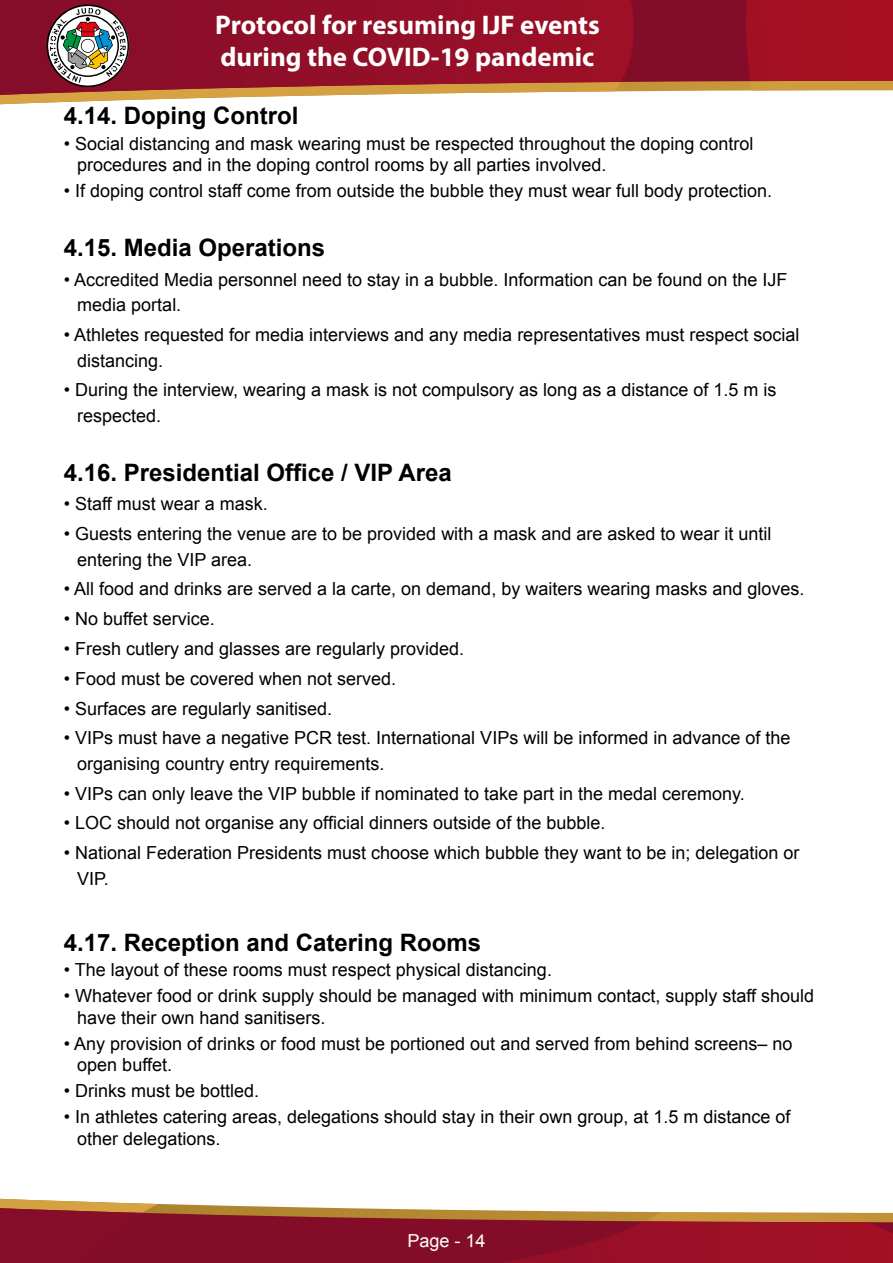
<style>
.page{position:relative;width:893px;height:1263px;background:#fff}
.page>*{position:absolute;margin:0;border:0;box-sizing:border-box;transform-origin:0 0}
.t1{font:700 27px/32.4px "Myriad Pro";color:#fff}
.t2{font:700 24px "Arial";color:#000}
.t3{font:18px/25.5px "Arial";color:#000}
.t4{font:18px "Arial";letter-spacing:-.01em;color:#fff}
</style>
<div class="page">
<svg style="left:0;top:96px;width:289px;height:9px"></svg>
<svg style="left:0;top:1198px;width:284px;height:9px"></svg>
<svg style="left:0;top:1208px;width:893px;height:55px;background:#962831"></svg>
<svg style="left:0;top:0;width:893px;height:95px;background:#9b202e"></svg>
<svg style="left:47px;top:5px;width:82px;height:82px"></svg>
<h1 class="t1" style="left:215px;top:7px;width:386px">Protocol for resuming IJF events during the COVID-19 pandemic</h1>
<h2 class="t2" style="left:64px;top:100px;width:236px">4.14. Doping Control</h2>
<p class="t3" style="left:77px;top:133px;width:678px;line-height:21.6px;text-indent:-14px">• Social distancing and mask wearing must be respected throughout the doping control procedures and in the doping control rooms by all parties involved.</p>
<p class="t3" style="left:64px;top:178px;width:710px">• If doping control staff come from outside the bubble they must wear full body protection.</p>
<h2 class="t2" style="left:64px;top:232px;width:263px">4.15. Media Operations</h2>
<p class="t3" style="left:77px;top:267px;width:712px;text-indent:-14px">• Accredited Media personnel need to stay in a bubble. Information can be found on the IJF media portal.</p>
<p class="t3" style="left:77px;top:322px;width:724px;text-indent:-14px">• Athletes requested for media interviews and any media representatives must respect social distancing.</p>
<p class="t3" style="left:77px;top:377px;width:701px;text-indent:-14px">• During the interview, wearing a mask is not compulsory as long as a distance of 1.5 m is respected.</p>
<h2 class="t2" style="left:64px;top:456px;width:390px">4.16. Presidential Office / VIP Area</h2>
<p class="t3" style="left:64px;top:492px;width:206px">• Staff must wear a mask.</p>
<p class="t3" style="left:77px;top:521px;width:696px;text-indent:-14px">• Guests entering the venue are to be provided with a mask and are asked to wear it until entering the VIP area.</p>
<p class="t3" style="left:64px;top:577px;width:742px">• All food and drinks are served a la carte, on demand, by waiters wearing masks and gloves.</p>
<p class="t3" style="left:64px;top:606px;width:153px">• No buffet service.</p>
<p class="t3" style="left:64px;top:636px;width:402px">• Fresh cutlery and glasses are regularly provided.</p>
<p class="t3" style="left:64px;top:666px;width:334px">• Food must be covered when not served.</p>
<p class="t3" style="left:64px;top:696px;width:270px">• Surfaces are regularly sanitised.</p>
<p class="t3" style="left:77px;top:725px;width:715px;text-indent:-14px">• VIPs must have a negative PCR test. International VIPs will be informed in advance of the organising country entry requirements.</p>
<p class="t3" style="left:64px;top:781px;width:683px">• VIPs can only leave the VIP bubble if nominated to take part in the medal ceremony.</p>
<p class="t3" style="left:64px;top:810px;width:543px">• LOC should not organise any official dinners outside of the bubble.</p>
<p class="t3" style="left:77px;top:840px;width:724px;text-indent:-14px">• National Federation Presidents must choose which bubble they want to be in; delegation or<br>VIP.</p>
<h2 class="t2" style="left:64px;top:926px;width:419px">4.17. Reception and Catering Rooms</h2>
<p class="t3" style="left:64px;top:957px;width:490px">• The layout of these rooms must respect physical distancing.</p>
<p class="t3" style="left:77px;top:985px;width:738px;line-height:21.6px;text-indent:-14px">• Whatever food or drink supply should be managed with minimum contact, supply staff should have their own hand sanitisers.</p>
<p class="t3" style="left:77px;top:1033px;width:717px;line-height:21.6px;text-indent:-14px">• Any provision of drinks or food must be portioned out and served from behind screens– no open buffet.</p>
<p class="t3" style="left:64px;top:1078px;width:197px">• Drinks must be bottled.</p>
<p class="t3" style="left:77px;top:1106px;width:715px;line-height:21.6px;text-indent:-14px">• In athletes catering areas, delegations should stay in their own group, at 1.5 m distance of other delegations.</p>
<p class="t4" style="left:407px;top:1229px;width:80px">Page - 14</p>
</div>
